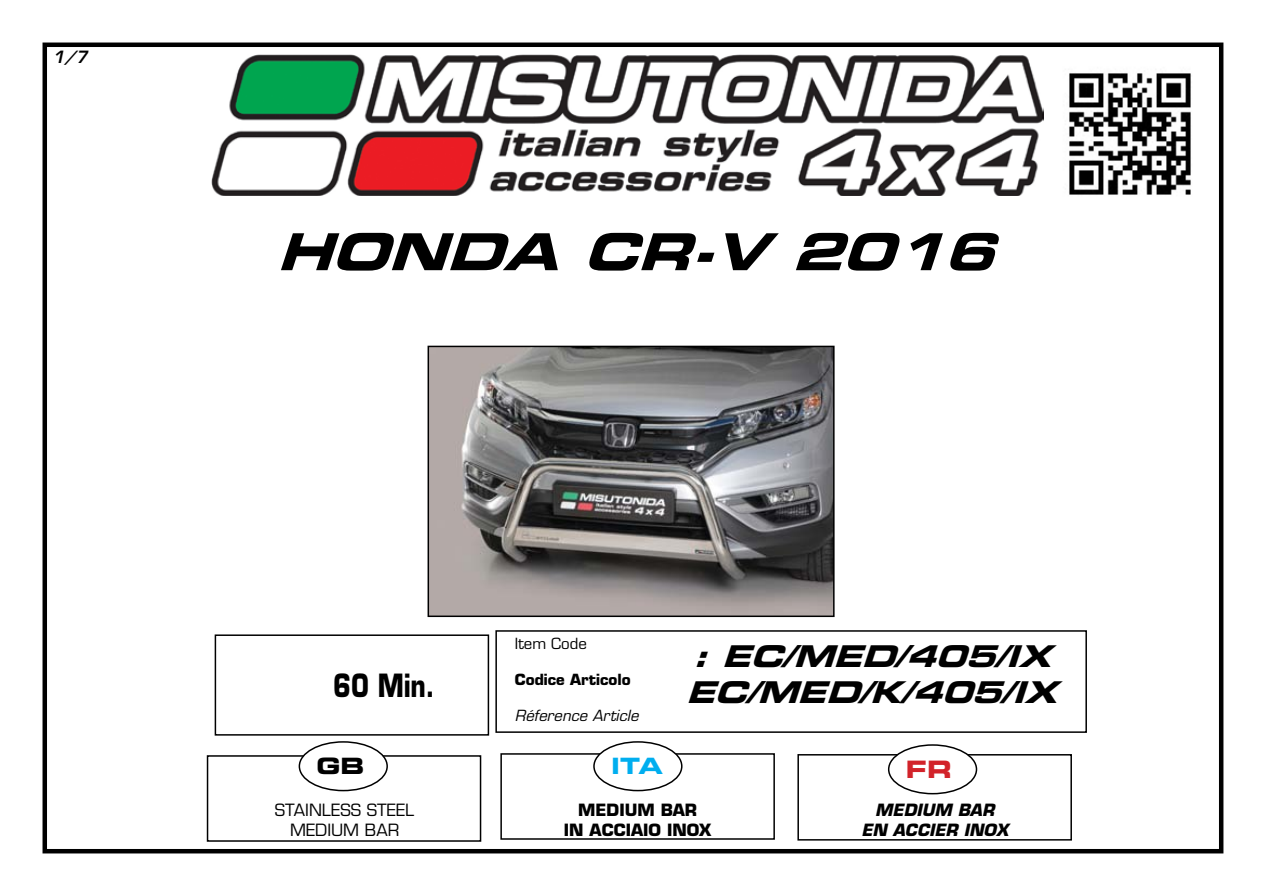
<style>
.page{position:relative;width:1263px;height:893px;background:#fff}
.page>*{position:absolute;margin:0;border:0;box-sizing:border-box;transform-origin:0 0}
.t1{font:italic 51px "Eurostile LT Std Bold Ex 2";color:#000}
.t2{font:700 31.2px "Eurostile LT Std";color:#000;scale:.8 1}
.t3{font:italic 30px/36px "Eurostile LT Std Bold Ex 2";color:#000}
.t4{font:24px "Eurostile LT Std Bold Ex 2";color:#d2232a}
.t5{font:22.5px "Eurostile LT Std Bold Ex 2";color:#00aeef}
.t6{font:22.5px "Eurostile LT Std Bold Ex 2";color:#000}
.t7{font:16.5px/19.8px "Eurostile LT Std";color:#000;text-align:center}
.t8{font:700 16.5px/19.8px "Eurostile LT Std";color:#000;text-align:center}
.t9{font:italic 700 16.5px/19.8px "Eurostile LT Std";color:#000;text-align:center}
.t10{font:italic 600 16.5px "Eurostile LT Std";color:#000}
.t11{font:italic 15px "Eurostile LT Std";color:#000}
.t12{font:700 15px "Eurostile LT Std";color:#000}
.t13{font:15px "Eurostile LT Std";color:#000}
</style>
<div class="page">
<div style="left:43px;top:43px;width:1180px;height:810px;border:4px solid #000"></div>
<div style="left:495px;top:630px;width:592px;height:103px;border:2px solid #000"></div>
<div style="left:207px;top:755px;width:274px;height:87px;border:2px solid #000"></div>
<div style="left:299px;top:742px;width:88px;height:49px;background:#fff;border-radius:50%"></div>
<div style="left:299px;top:741px;width:89px;height:50px;border:2px solid #000;border-radius:50%"></div>
<div style="left:500px;top:753px;width:275px;height:87px;border:2px solid #000"></div>
<div style="left:594px;top:742px;width:88px;height:49px;background:#fff;border-radius:50%"></div>
<div style="left:593px;top:741px;width:89px;height:50px;border:2px solid #000;border-radius:50%"></div>
<div style="left:797px;top:754px;width:275px;height:87px;border:2px solid #000"></div>
<div style="left:889px;top:745px;width:87px;height:49px;background:#fff;border-radius:50%"></div>
<div style="left:888px;top:744px;width:89px;height:50px;border:2px solid #000;border-radius:50%"></div>
<img style="left:212px;top:55px;width:832px;height:140px">
<img style="left:430px;top:349px;width:401px;height:265px">
<div style="left:427px;top:346px;width:407px;height:271px;border:2px solid #000"></div>
<img style="left:1069px;top:73px;width:122px;height:122px">
<div style="left:215px;top:634px;width:274px;height:102px;border:2px solid #000"></div>
<p class="t10" style="left:53px;top:46px;width:36px">1/7</p>
<h1 class="t1" style="left:277px;top:216px;width:741px">HONDA CR-V 2016</h1>
<p class="t2" style="left:333px;top:666px;width:129px">60 Min.</p>
<p class="t13" style="left:515px;top:635px;width:73px">Item Code</p>
<p class="t12" style="left:515px;top:670px;width:117px">Codice Articolo</p>
<p class="t11" style="left:515px;top:707px;width:125px">Réference Article</p>
<p class="t3" style="left:686px;top:638px;width:385px">:EC/MED/405/IX<br>EC/MED/K/405/IX</p>
<p class="t6" style="left:317px;top:750px;width:49px">GB</p>
<p class="t5" style="left:611px;top:750px;width:53px">ITA</p>
<p class="t4" style="left:906px;top:752px;width:48px">FR</p>
<p class="t8" style="left:564px;top:800px;width:149px">MEDIUM BAR<br>IN ACCIAIO INOX</p>
<p class="t7" style="left:275px;top:800px;width:141px">STAINLESS STEEL<br>MEDIUM BAR</p>
<p class="t9" style="left:861px;top:800px;width:148px">MEDIUM BAR<br>EN ACCIER INOX</p>
</div>
